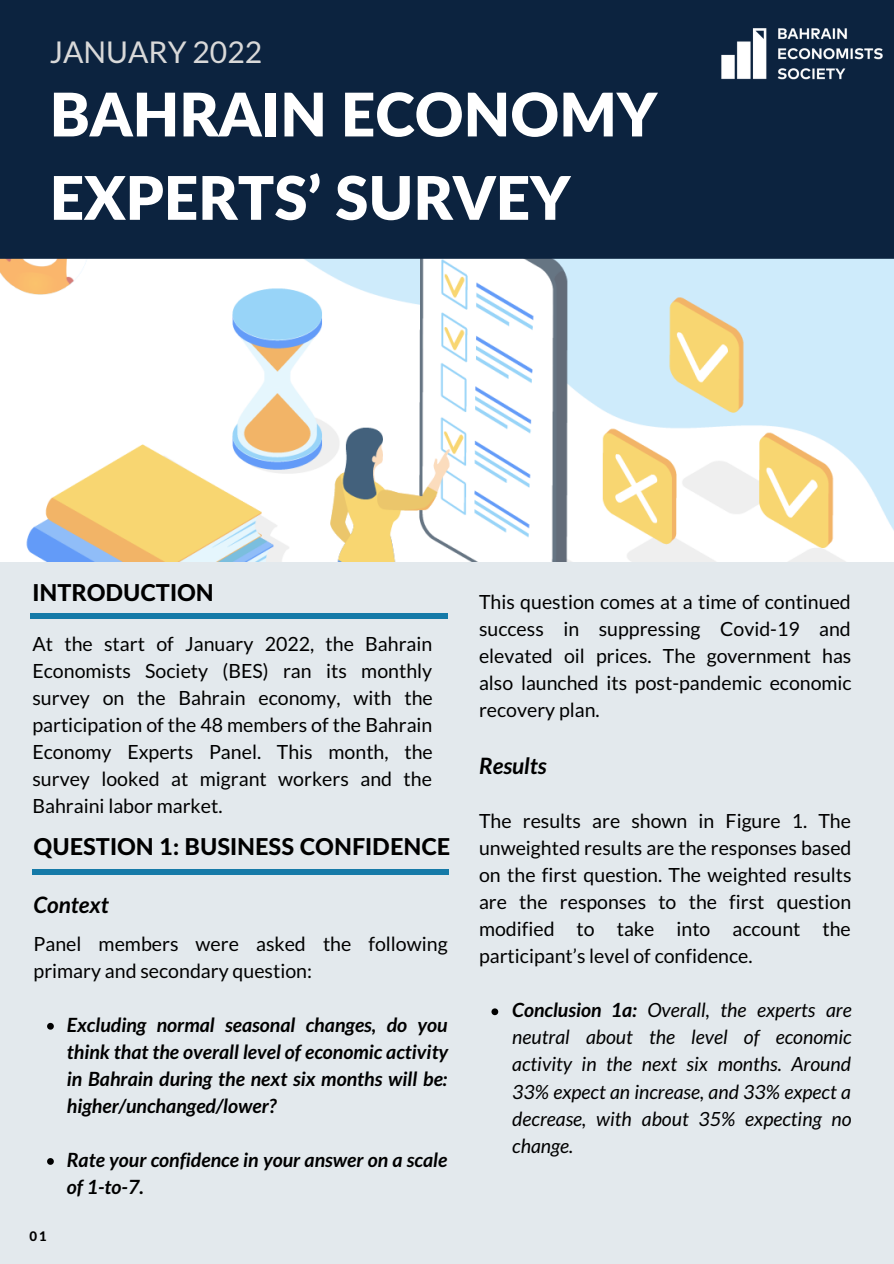
<style>
.page{position:relative;width:894px;height:1264px;background:#fff}
.page>*{position:absolute;margin:0;border:0;box-sizing:border-box;transform-origin:0 0}
.t1{font:900 60px/83.2px "Lato Latin";color:#fff}
.t2{font:30px "Lato";color:#d9d9d9}
.t3{font:800 23.25px "Lato Latin";color:#000}
.t4{font:italic 700 22.5px "Lato";color:#000}
.t5{font:19.5px/27px "Lato";color:#000;text-align:justify}
.t6{font:italic 700 19.5px/27px "Lato";color:#000;text-align:justify}
.t7{font:italic 19.5px/27px "Lato";color:#000;text-align:justify}
.t8{font:800 13.2px "Lato Latin";color:#000}
.s1{font-weight:700}
</style>
<div class="page">
<img style="left:0;top:266px;width:893px;height:296px">
<div style="left:0;top:0;width:893px;height:258px;background:#0c233f"></div>
<svg style="left:0;top:258px;width:893px;height:8px"></svg>
<div style="left:0;top:562px;width:893px;height:701px;background:#e3e9ed"></div>
<div style="left:30px;top:613px;width:417px;height:5px;background:#157aa8"></div>
<img style="left:721px;top:28px;width:162px;height:52px">
<div style="left:33px;top:868px;width:416px;height:6px;background:#157aa8"></div>
<svg style="left:47px;top:1022px;width:7px;height:7px"></svg>
<svg style="left:47px;top:1158px;width:7px;height:6px"></svg>
<svg style="left:491px;top:1008px;width:7px;height:7px"></svg>
<p class="t2" style="left:50px;top:33px;width:214px">JANUARY 2022</p>
<p class="t1" style="left:50px;top:76px;width:609px">BAHRAIN ECONOMY<br>EXPERTS’ SURVEY</p>
<p class="t3" style="left:32px;top:582px;width:183px">INTRODUCTION</p>
<p class="t5" style="left:32px;top:629px;width:402px">At the start of January 2022, the Bahrain Economists Society (BES) ran its monthly survey on the Bahrain economy, with the participation of the 48 members of the Bahrain Economy Experts Panel. This month, the survey looked at migrant workers and the Bahraini labor market.</p>
<p class="t3" style="left:34px;top:836px;width:418px">QUESTION 1: BUSINESS CONFIDENCE</p>
<p class="t4" style="left:34px;top:890px;width:77px">Context</p>
<p class="t5" style="left:34px;top:929px;width:415px">Panel members were asked the following primary and secondary question:</p>
<p class="t8" style="left:30px;top:1230px;width:19px">01</p>
<p class="t6" style="left:67px;top:1010px;width:383px">Excluding normal seasonal changes, do you think that the overall level of economic activity in Bahrain during the next six months will be: higher/unchanged/lower?</p>
<p class="t6" style="left:67px;top:1145px;width:382px">Rate your confidence in your answer on a scale of 1-to-7.</p>
<p class="t5" style="left:479px;top:587px;width:374px">This question comes at a time of continued success in suppressing Covid-19 and elevated oil prices. The government has also launched its post-pandemic economic recovery plan.</p>
<p class="t4" style="left:479px;top:752px;width:69px">Results</p>
<p class="t5" style="left:479px;top:807px;width:374px">The results are shown in Figure 1. The unweighted results are the responses based on the first question. The weighted results are the responses to the first question modified to take into account the participant’s level of confidence.</p>
<p class="t7" style="left:512px;top:996px;width:341px"><span class="s1">Conclusion 1a:</span> Overall, the experts are neutral about the level of economic activity in the next six months. Around 33% expect an increase, and 33% expect a decrease, with about 35% expecting no change.</p>
</div>
